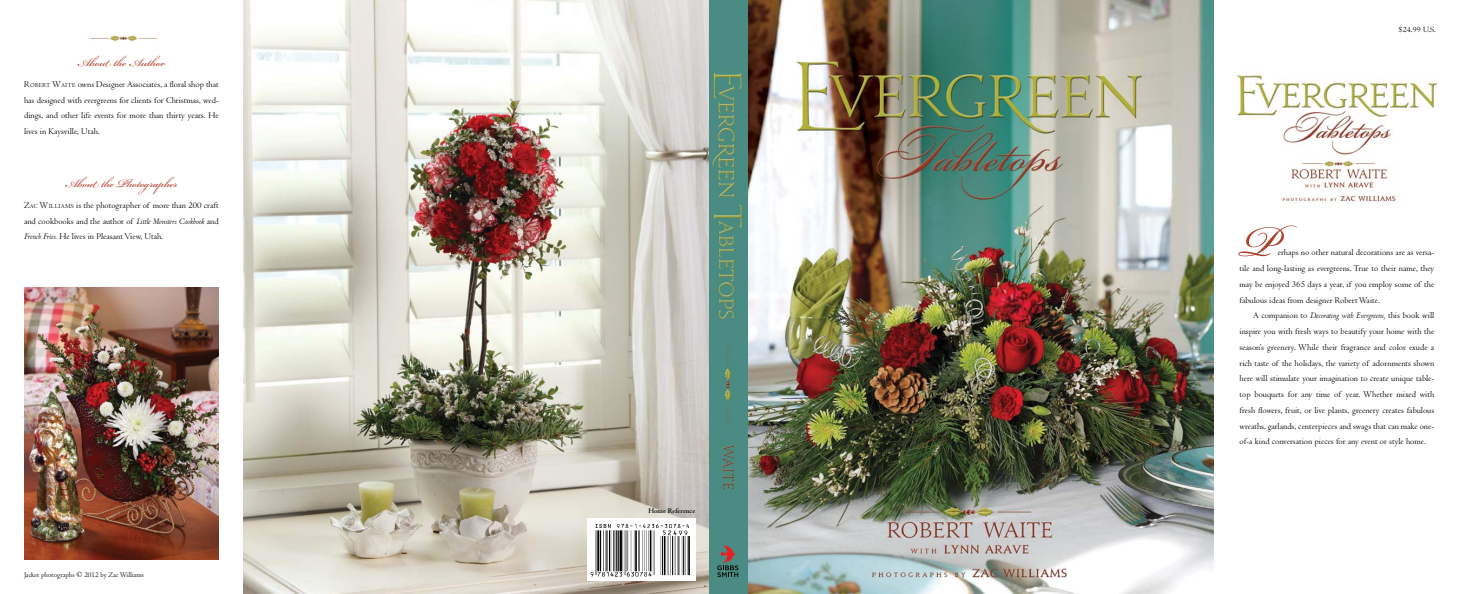
<style>
.page{position:relative;width:1457px;height:594px;background:#fff}
.page>*{position:absolute;margin:0;border:0;box-sizing:border-box;transform-origin:0 0}
.t1{font:67.5px "Bickham Script Pro";color:#ad412c}
.t2{font:18px "Bickham Script Pro";color:#ad412c}
.t3{font:9px/15.8px "Centaur";color:#000;text-align:justify}
.t4{font:8.25px "Centaur";color:#000}
.t5{font:700 7.5px "Centaur";color:#000}
.t6{font:7.35px "Centaur";color:#000}
.s1{font-style:inherit}
.s2{font-size:6.3px}
.s3{font-style:italic}
</style>
<div class="page">
<img style="left:1237px;top:74px;width:200px;height:133px">
<img style="left:709px;top:0;width:39px;height:594px">
<img style="left:243px;top:0;width:466px;height:594px">
<img style="left:748px;top:0;width:466px;height:594px">
<img style="left:90px;top:35px;width:68px;height:6px">
<img style="left:24px;top:287px;width:195px;height:273px">
<div style="left:587px;top:518px;width:108px;height:63px;background:#fff"></div>
<img style="left:590px;top:524px;width:100px;height:53px">
<svg style="left:717px;top:545px;width:21px;height:32px"></svg>
<h2 class="t2" style="left:77px;top:49px;width:89px">About the Author</h2>
<p class="t3" style="left:24px;top:76px;width:196px"><span class="s1">R</span><span class="s2">OBERT</span> <span class="s1">W</span><span class="s2">AITE</span> owns Designer Associates, a floral shop that has designed with evergreens for clients for Christmas, wed&shy;dings, and other life events for more than thirty years. He lives in Kaysville, Utah.</p>
<h2 class="t2" style="left:65px;top:170px;width:115px">About the Photographer</h2>
<p class="t3" style="left:24px;top:197px;width:196px"><span class="s1">Z</span><span class="s2">AC</span> <span class="s1">W</span><span class="s2">ILLIAMS</span> is the photographer of more than 200 craft and cookbooks and the author of <span class="s3">Little Monsters Cookbook</span> and <span class="s3">French Fries.</span> He lives in Pleasant View, Utah.</p>
<p class="t6" style="left:24px;top:571px;width:121px">Jacket photographs © 2012 by Zac Williams</p>
<p class="t5" style="left:648px;top:507px;width:48px">Home Reference</p>
<p class="t4" style="left:1398px;top:25px;width:39px">$24.99 U.S.</p>
<h1 class="t1" style="left:1239px;top:193px;width:40px">P</h1>
<p class="t3" style="left:1239px;top:245px;width:196px;text-indent:38px">erhaps no other natural decorations are as versa&shy;tile and long-lasting as evergreens. True to their name, they may be enjoyed 365 days a year, if you employ some of the fabulous ideas from designer Robert Waite.</p>
<p class="t3" style="left:1239px;top:308px;width:196px;text-indent:14px">A companion to <span class="s3">Decorating with Evergreens,</span> this book will inspire you with fresh ways to beautify your home with the season’s greenery. While their fragrance and color exude a rich taste of the holidays, the variety of adornments shown here will stimulate your imagination to create unique table&shy;top bouquets for any time of year. Whether mixed with fresh flowers, fruit, or live plants, greenery creates fabulous wreaths, garlands, centerpieces and swags that can make one&shy;of-a kind conversation pieces for any event or style home.</p>
</div>
